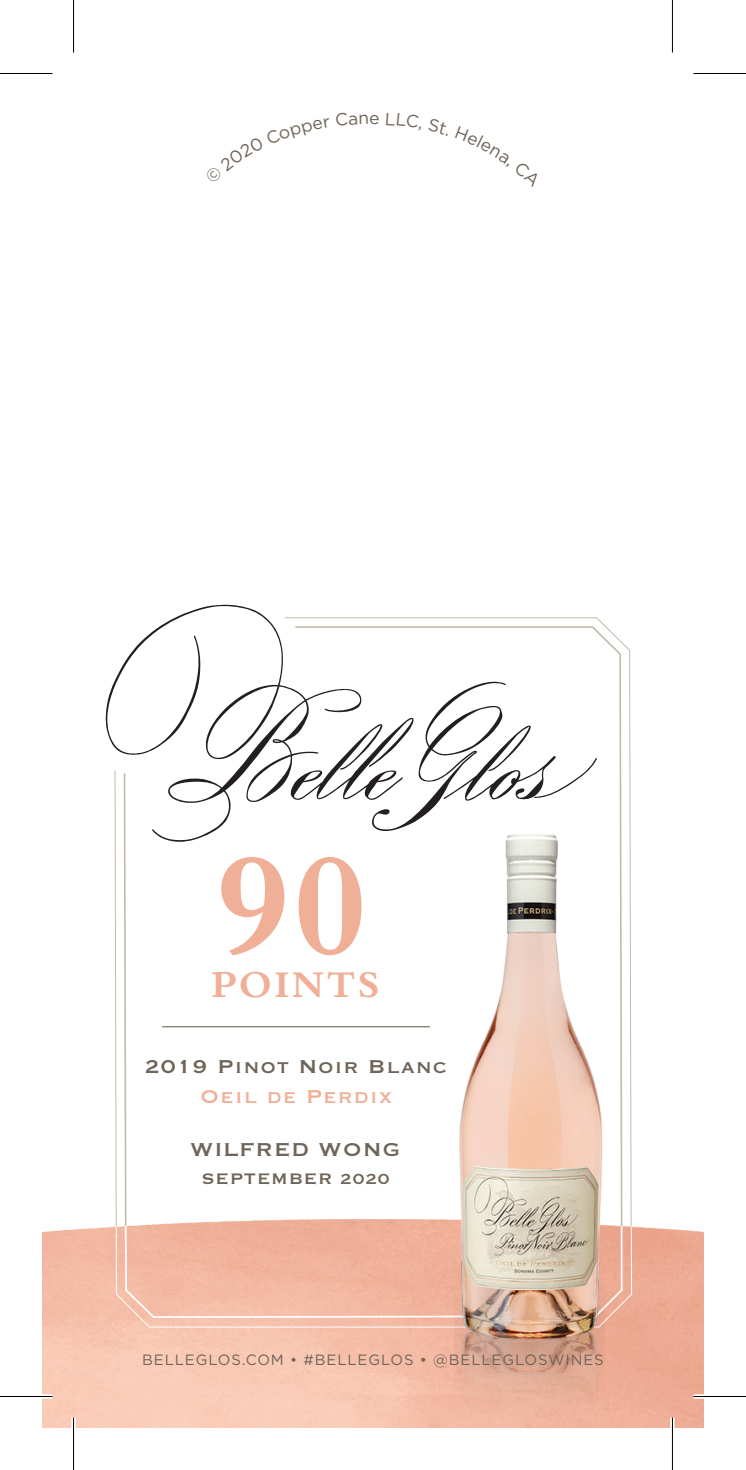
<style>
.page{position:relative;width:746px;height:1470px;background:#fff}
.page>*{position:absolute;margin:0;border:0;box-sizing:border-box;transform-origin:0 0}
.t1{font:700 151.2px "Bembo";color:#f0af97}
.t2{font:700 39.55px "Bembo";letter-spacing:.07em;color:#f0af97}
.t3{font:24.5px "Copperplate Thirty One BC";letter-spacing:.04em;color:#6e6458}
.t4{font:24.5px "Copperplate Thirty One BC";letter-spacing:.04em;color:#f0af97}
.t5{font:19.95px "Copperplate Thirty One BC";letter-spacing:.04em;color:#6e6458}
.t6{font:15.05px "Gotham";letter-spacing:.06em;color:#6e6458}
.s1{font-size:19.25px}
</style>
<div class="page">
<img style="left:42px;top:920px;width:662px;height:508px">
<svg style="left:116px;top:1226px;width:516px;height:102px;background:#f1b7a2"></svg>
<svg style="left:124px;top:1224px;width:499px;height:204px;background:#f4bda8"></svg>
<img style="left:454px;top:834px;width:151px;height:594px">
<hr style="left:162px;top:1026px;width:268px;height:1px;background:#6e6458">
<svg style="left:105px;top:604px;width:492px;height:227px"></svg>
<div style="left:0;top:1394px;width:52px;height:5px;background:#fff"></div>
<div style="left:693px;top:1394px;width:53px;height:5px;background:#fff"></div>
<div style="left:71px;top:1418px;width:5px;height:52px;background:#fff"></div>
<hr style="left:670px;top:1418px;width:4px;height:52px;background:#fff">
<hr style="left:0;top:73px;width:52px;height:1px;background:#000">
<hr style="left:693px;top:73px;width:53px;height:1px;background:#000">
<hr style="left:0;top:1396px;width:52px;height:1px;background:#000">
<hr style="left:693px;top:1396px;width:53px;height:1px;background:#000">
<hr style="left:73px;top:0;width:1px;height:52px;background:#000">
<hr style="left:73px;top:1418px;width:1px;height:52px;background:#000">
<hr style="left:671px;top:0;width:2px;height:52px;background:#000">
<hr style="left:671px;top:1418px;width:2px;height:52px;background:#000">
<p class="t1" style="left:215px;top:821px;width:154px">90</p>
<p class="t2" style="left:211px;top:963px;width:170px">POINTS</p>
<p class="t3" style="left:145px;top:1054px;width:303px">2019 Pinot Noir Blanc</p>
<p class="t4" style="left:200px;top:1084px;width:194px">Oeil de Perdix</p>
<p class="t3" style="left:190px;top:1138px;width:212px">WILFRED WONG</p>
<p class="t5" style="left:201px;top:1169px;width:190px">SEPTEMBER <span class="s1">2020</span></p>
<p class="t6" style="left:142px;top:1351px;width:463px">BELLEGLOS.COM • #BELLEGLOS • @BELLEGLOSWINES</p>
</div>
